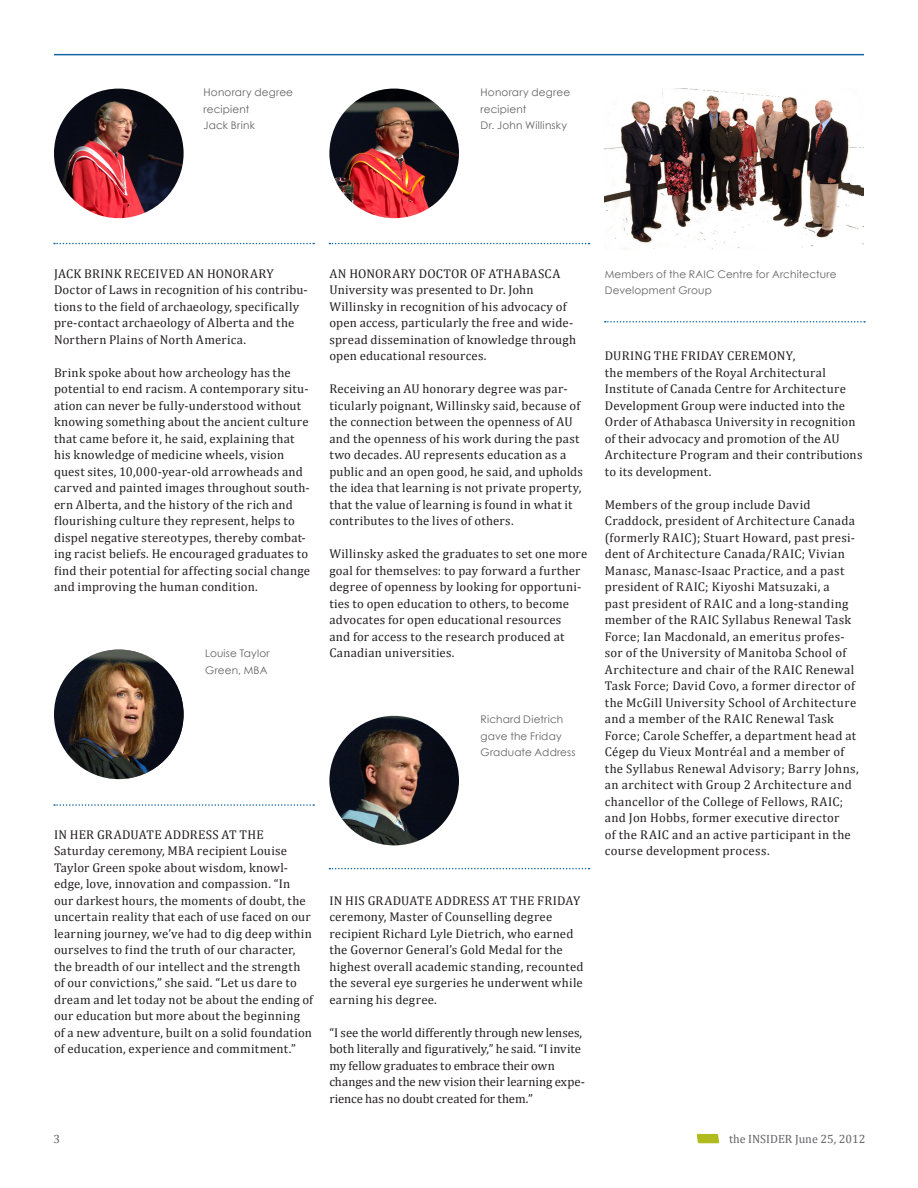
<style>
.page{position:relative;width:918px;height:1188px;background:#fff}
.page>*{position:absolute;margin:0;border:0;box-sizing:border-box;transform-origin:0 0}
.basic_copy{font:12.75px/16.5px "Cambria";letter-spacing:.02em;color:#231f20}
.basic_copy-2{font:12.75px/16.5px "Cambria";letter-spacing:-.005em;color:#231f20}
.t1{font:12px "Cambria";color:#636366}
.byline{font:10.5px/16.5px "Century Gothic";letter-spacing:.015em;color:#636366}
</style>
<div class="page">
<svg style="left:697px;top:1134px;width:22px;height:9px"></svg>
<img style="left:329px;top:716px;width:130px;height:129px;border-radius:65px">
<img style="left:54px;top:650px;width:130px;height:129px;border-radius:65px">
<img style="left:329px;top:89px;width:130px;height:129px;border-radius:65px">
<img style="left:605px;top:89px;width:259px;height:161px">
<hr style="left:54px;top:54px;width:810px;height:1px;background:#1367a4">
<svg style="left:329px;top:868px;width:261px;height:1px"></svg>
<svg style="left:54px;top:804px;width:260px;height:2px"></svg>
<svg style="left:329px;top:243px;width:261px;height:1px"></svg>
<svg style="left:605px;top:321px;width:260px;height:2px"></svg>
<img style="left:54px;top:89px;width:130px;height:129px;border-radius:65px">
<svg style="left:54px;top:243px;width:260px;height:1px"></svg>
<p class="byline" style="left:204px;top:84px;width:91px">Honorary degree recipient</p>
<p class="byline" style="left:204px;top:117px;width:53px">Jack Brink</p>
<p class="byline" style="left:481px;top:84px;width:91px">Honorary degree recipient</p>
<p class="byline" style="left:481px;top:117px;width:88px">Dr. John Willinsky</p>
<p class="basic_copy" style="left:54px;top:265px;width:255px">JACK BRINK RECEIVED AN HONORARY Doctor of Laws in recognition of his contribu&shy;tions to the field of archaeology, specifically pre-contact archaeology of Alberta and the Northern Plains of North America.</p>
<p class="basic_copy" style="left:54px;top:364px;width:258px">Brink spoke about how archeology has the potential to end racism. A contemporary situ&shy;ation can never be fully-understood without knowing something about the ancient culture that came before it, he said, explaining that his knowledge of medicine wheels, vision quest sites, 10,000-year-old arrowheads and carved and painted images throughout south&shy;ern Alberta, and the history of the rich and flourishing culture they represent, helps to dispel negative stereotypes, thereby combat&shy;ing racist beliefs. He encouraged graduates to find their potential for affecting social change and improving the human condition.</p>
<p class="byline" style="left:205px;top:645px;width:66px">Louise Taylor<br>Green, MBA</p>
<p class="basic_copy" style="left:329px;top:265px;width:248px">AN HONORARY DOCTOR OF ATHABASCA University was presented to Dr. John Willinsky in recognition of his advocacy of open access, particularly the free and wide&shy;spread dissemination of knowledge through open educational resources.</p>
<p class="basic_copy" style="left:329px;top:381px;width:255px">Receiving an AU honorary degree was par&shy;ticularly poignant, Willinsky said, because of the connection between the openness of AU and the openness of his work during the past two decades. AU represents education as a public and an open good, he said, and upholds the idea that learning is not private property, that the value of learning is found in what it contributes to the lives of others.</p>
<p class="basic_copy" style="left:329px;top:546px;width:259px">Willinsky asked the graduates to set one more goal for themselves: to pay forward a further degree of openness by looking for opportuni&shy;ties to open education to others, to become advocates for open educational resources<br>and for access to the research produced at Canadian universities.</p>
<p class="byline" style="left:481px;top:711px;width:97px">Richard Dietrich gave the Friday<br>Graduate Address</p>
<p class="basic_copy" style="left:54px;top:826px;width:261px">IN HER GRADUATE ADDRESS AT THE Saturday ceremony, MBA recipient Louise Taylor Green spoke about wisdom, knowl&shy;edge, love, innovation and compassion. “In<br>our darkest hours, the moments of doubt, the uncertain reality that each of use faced on our learning journey, we’ve had to dig deep within ourselves to find the truth of our character, the breadth of our intellect and the strength of our convictions,” she said. “Let us dare to dream and let today not be about the ending of our education but more about the beginning of a new adventure, built on a solid foundation of education, experience and commitment.”</p>
<p class="basic_copy" style="left:329px;top:892px;width:256px">IN HIS GRADUATE ADDRESS AT THE FRIDAY ceremony, Master of Counselling degree recipient Richard Lyle Dietrich, who earned the Governor General’s Gold Medal for the highest overall academic standing, recounted the several eye surgeries he underwent while earning his degree.</p>
<p class="basic_copy-2" style="left:329px;top:1024px;width:257px">“I see the world differently through new lenses, both literally and figuratively,” he said. “I invite my fellow graduates to embrace their own changes and the new vision their learning expe&shy;rience has no doubt created for them.”</p>
<p class="byline" style="left:605px;top:266px;width:233px">Members of the RAIC Centre for Architecture<br>Development Group</p>
<p class="basic_copy" style="left:605px;top:348px;width:192px">DURING THE FRIDAY CEREMONY,</p>
<p class="basic_copy" style="left:605px;top:364px;width:259px">the members of the Royal Architectural Institute of Canada Centre for Architecture Development Group were inducted into the Order of Athabasca University in recognition of their advocacy and promotion of the AU Architecture Program and their contributions to its development.</p>
<p class="basic_copy" style="left:605px;top:496px;width:255px">Members of the group include David Craddock, president of Architecture Canada (formerly RAIC); Stuart Howard, past presi&shy;dent of Architecture Canada/RAIC; Vivian Manasc, Manasc-Isaac Practice, and a past president of RAIC; Kiyoshi Matsuzaki, a<br>past president of RAIC and a long-standing member of the RAIC Syllabus Renewal Task Force; Ian Macdonald, an emeritus profes&shy;sor of the University of Manitoba School of Architecture and chair of the RAIC Renewal Task Force; David Covo, a former director of the McGill University School of Architecture and a member of the RAIC Renewal Task Force; Carole Scheffer, a department head at Cégep du Vieux Montréal and a member of the Syllabus Renewal Advisory; Barry Johns, an architect with Group 2 Architecture and chancellor of the College of Fellows, RAIC; and Jon Hobbs, former executive director<br>of the RAIC and an active participant in the course development process.</p>
<p class="t1" style="left:53px;top:1132px;width:8px">3</p>
<p class="t1" style="left:729px;top:1132px;width:138px">the INSIDER June 25, 2012</p>
</div>
